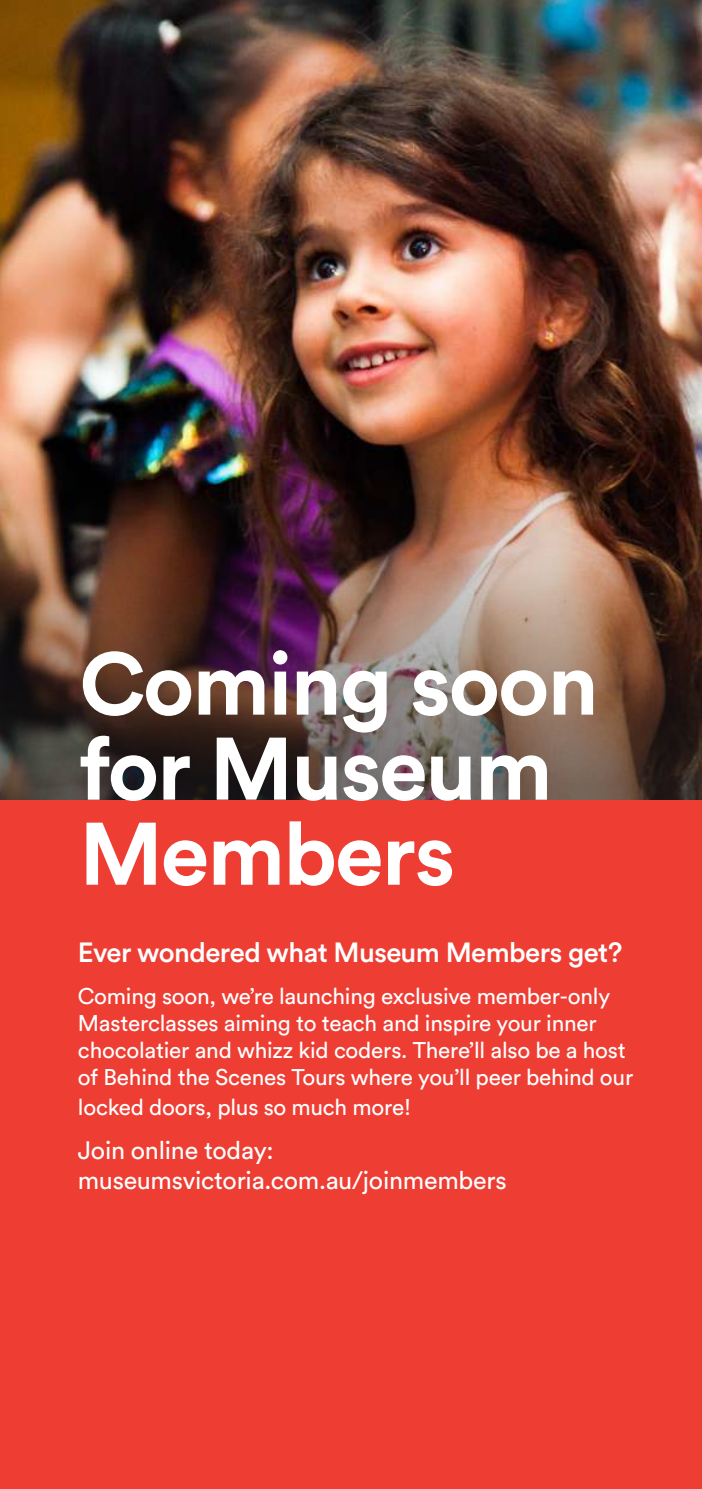
<style>
.page{position:relative;width:702px;height:1489px;background:#fff}
.page>*{position:absolute;margin:0;border:0;box-sizing:border-box;transform-origin:0 0}
.t1{font:700 87.5px/85px "Circular Std";letter-spacing:-.02em;color:#fff}
.t2{font:500 27.5px "Circular Std";letter-spacing:-.02em;color:#fff}
.t3{font:25px/30px "Circular Std";letter-spacing:-.01em;color:#fff}
.t4{font:22.5px/27px "Circular Std";letter-spacing:-.01em;color:#fff}
</style>
<div class="page">
<div style="left:0;top:796px;width:702px;height:692px;background:#ee3e34"></div>
<img style="left:0;top:0;width:702px;height:259px">
<img style="left:0;top:259px;width:702px;height:540px">
<h1 class="t1" style="left:79px;top:639px;width:520px">Coming soon for Museum<br>Members</h1>
<p class="t2" style="left:78px;top:935px;width:546px">Ever wondered what Museum Members get?</p>
<p class="t4" style="left:78px;top:981px;width:556px">Coming soon, we’re launching exclusive member-only Masterclasses aiming to teach and inspire your inner chocolatier and whizz kid coders. There’ll also be a host of Behind the Scenes Tours where you’ll peer behind our</p>
<p class="t4" style="left:78px;top:1092px;width:334px">locked doors, plus so much more!</p>
<p class="t3" style="left:78px;top:1134px;width:430px">Join online today: museumsvictoria.com.au/joinmembers</p>
</div>
